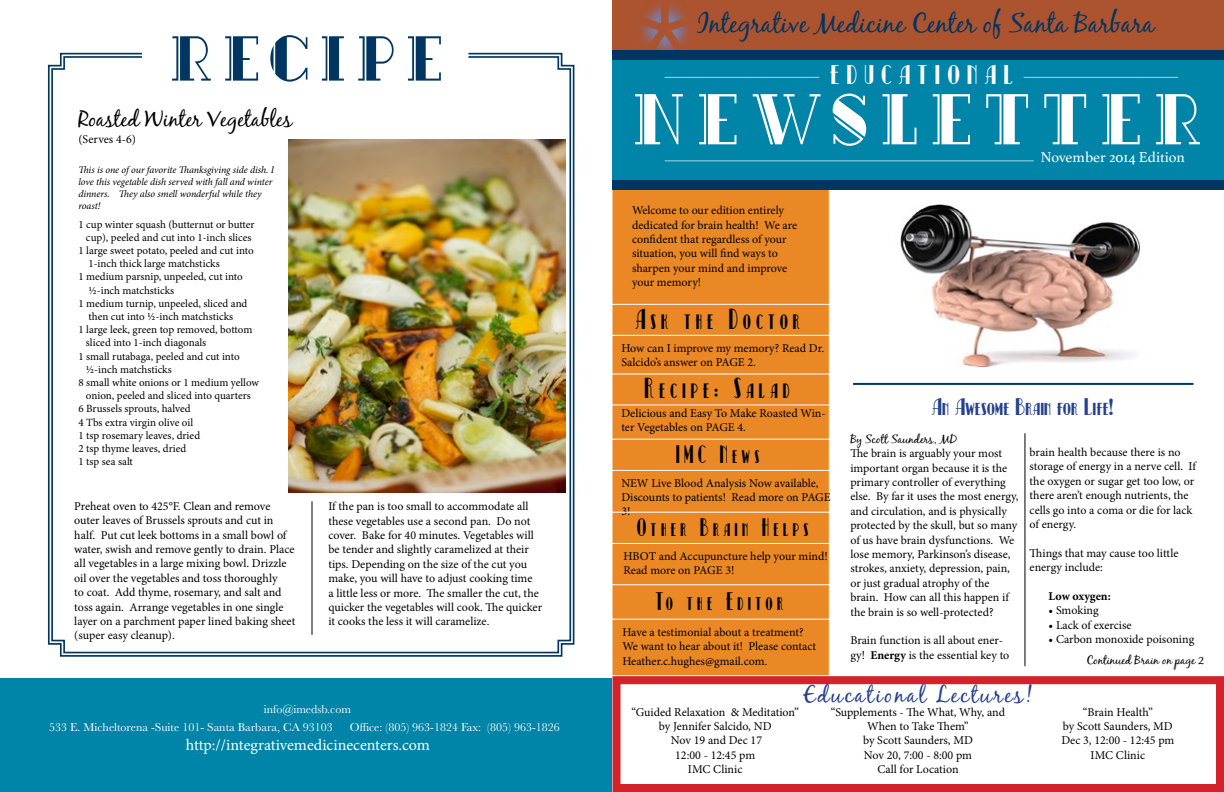
<style>
.page{position:relative;width:1224px;height:792px;background:#fff}
.page>*{position:absolute;margin:0;border:0;box-sizing:border-box;transform-origin:0 0}
.t1{font:72px "Rialto NF";letter-spacing:.2em;color:#fff;scale:.83 1}
.t2{font:63.6px "Rialto NF";letter-spacing:.2em;color:#003661;scale:.83 1}
.t3{font:28.8px "Kismet NF";letter-spacing:.2em;color:#000;scale:.83 1}
.t4{font:27px "Black Jack";color:#003661}
.t5{font:27px "Kismet NF";letter-spacing:.27em;color:#fff}
.t6{font:25.2px "Kismet NF";letter-spacing:.2em;color:#000;scale:.83 1}
.t7{font:24px "Kismet NF";color:#25408f}
.t8{font:23px "Black Jack";letter-spacing:.09em;color:#25408f}
.t9{font:22px "Black Jack";color:#000}
.t10{font:16px "Minion Pro";color:#fff}
.t11{font:15px "Athelas";color:#fff}
.t12{font:12px/14.4px "Minion Pro";color:#000}
.t13{font:12px/17.6px "Baskerville";color:#fff}
.t14{font:12px "Black Jack";color:#000}
.t15{font:700 12px "Minion Pro";letter-spacing:-.005em;color:#000}
.t16{font:11px "Minion Pro";letter-spacing:-.005em;color:#000}
.t17{font:italic 10px/12px "Minion Pro";letter-spacing:-.005em;color:#000}
.s1{font-weight:700}
</style>
<div class="page">
<svg style="left:50px;top:55px;width:522px;height:599px"></svg>
<svg style="left:142px;top:55px;width:326px;height:42px"></svg>
<img style="left:288px;top:140px;width:277px;height:352px">
<div style="left:0;top:678px;width:612px;height:114px;background:#0084a7"></div>
<hr style="left:312px;top:501px;width:1px;height:134px;background:#000">
<div style="left:612px;top:1px;width:217px;height:675px;background:#ea8825"></div>
<div style="left:608px;top:584px;width:223px;height:36px;border:1px solid #fff"></div>
<div style="left:612px;top:59px;width:612px;height:121px;background:#0084a7"></div>
<hr style="left:665px;top:160px;width:369px;height:1px;background:#fff">
<div style="left:612px;top:0;width:612px;height:50px;background:#ac5330"></div>
<hr style="left:665px;top:77px;width:154px;height:1px;background:#fff">
<div style="left:612px;top:180px;width:612px;height:10px;background:#003661"></div>
<div style="left:612px;top:50px;width:612px;height:9px;background:#003661"></div>
<hr style="left:853px;top:383px;width:340px;height:2px;background:#003661">
<img style="left:900px;top:204px;width:241px;height:164px">
<div style="left:604px;top:304px;width:227px;height:32px;border:1px solid #fff"></div>
<div style="left:604px;top:439px;width:227px;height:32px;border:1px solid #fff"></div>
<div style="left:612px;top:676px;width:612px;height:116px;border:8px solid #d2232a"></div>
<hr style="left:1024px;top:433px;width:1px;height:233px;background:#000">
<hr style="left:1024px;top:77px;width:154px;height:1px;background:#fff">
<img style="left:640px;top:3px;width:48px;height:47px">
<div style="left:610px;top:512px;width:226px;height:32px;border:1px solid #fff"></div>
<h2 class="t2" style="left:170px;top:27px;width:330px">RECIPE</h2>
<h3 class="t9" style="left:78px;top:105px;width:215px">Roasted Winter Vegetables</h3>
<p class="t12" style="left:78px;top:132px;width:59px">(Serves 4-6)</p>
<p class="t17" style="left:78px;top:164px;width:197px">This is one of our favorite Thanksgiving side dish. I love this vegetable dish served with fall and winter dinners. They also smell wonderful while they roast!</p>
<p class="t16" style="left:78px;top:217px;width:178px">1 cup winter squash (butternut or butter</p>
<p class="t16" style="left:86px;top:230px;width:167px">cup), peeled and cut into 1-inch slices</p>
<p class="t16" style="left:78px;top:243px;width:177px">1 large sweet potato, peeled and cut into</p>
<p class="t16" style="left:88px;top:256px;width:133px">1-inch thick large matchsticks</p>
<p class="t16" style="left:78px;top:270px;width:166px">1 medium parsnip, unpeeled, cut into</p>
<p class="t16" style="left:88px;top:283px;width:87px">½-inch matchsticks</p>
<p class="t16" style="left:78px;top:296px;width:171px">1 medium turnip, unpeeled, sliced and</p>
<p class="t16" style="left:88px;top:309px;width:146px">then cut into ½-inch matchsticks</p>
<p class="t16" style="left:78px;top:322px;width:175px">1 large leek, green top removed, bottom</p>
<p class="t16" style="left:86px;top:336px;width:122px">sliced into 1-inch diagonals</p>
<p class="t16" style="left:78px;top:349px;width:163px">1 small rutabaga, peeled and cut into</p>
<p class="t16" style="left:86px;top:362px;width:87px">½-inch matchsticks</p>
<p class="t16" style="left:78px;top:375px;width:182px">8 small white onions or 1 medium yellow</p>
<p class="t16" style="left:86px;top:388px;width:166px">onion, peeled and sliced into quarters</p>
<p class="t16" style="left:78px;top:402px;width:114px">6 Brussels sprouts, halved</p>
<p class="t16" style="left:78px;top:415px;width:116px">4 Tbs extra virgin olive oil</p>
<p class="t16" style="left:78px;top:428px;width:123px">1 tsp rosemary leaves, dried</p>
<p class="t16" style="left:78px;top:441px;width:109px">2 tsp thyme leaves, dried</p>
<p class="t16" style="left:78px;top:454px;width:56px">1 tsp sea salt</p>
<p class="t12" style="left:74px;top:499px;width:223px">Preheat oven to 425°F. Clean and remove outer leaves of Brussels sprouts and cut in half. Put cut leek bottoms in a small bowl of water, swish and remove gently to drain. Place all vegetables in a large mixing bowl. Drizzle oil over the vegetables and toss thoroughly<br>to coat. Add thyme, rosemary, and salt and toss again. Arrange vegetables in one single layer on a parchment paper lined baking sheet (super easy cleanup).</p>
<p class="t12" style="left:328px;top:499px;width:215px">If the pan is too small to accommodate all these vegetables use a second pan. Do not cover. Bake for 40 minutes. Vegetables will be tender and slightly caramelized at their tips. Depending on the size of the cut you make, you will have to adjust cooking time<br>a little less or more. The smaller the cut, the quicker the vegetables will cook. The quicker it cooks the less it will caramelize.</p>
<p class="t13" style="left:49px;top:700px;width:304px;text-indent:215px">info@imedsb.com<br>533 E. Micheltorena -Suite 101- Santa Barbara, CA 93103</p>
<p class="t13" style="left:350px;top:718px;width:211px">Office: (805) 963-1824 Fax: (805) 963-1826</p>
<h3 class="t10" style="left:186px;top:734px;width:246px">http://integrativemedicinecenters.com</h3>
<h3 class="t4" style="left:697px;top:6px;width:459px">Integrative Medicine Center of Santa Barbara</h3>
<h3 class="t5" style="left:830px;top:63px;width:185px">EDUCATIONAL</h3>
<h1 class="t1" style="left:633px;top:84px;width:687px">NEWSLETTER</h1>
<p class="t12" style="left:632px;top:203px;width:167px">Welcome to our edition entirely dedicated for brain health! We are confident that regardless of your situation, you will find ways to sharpen your mind and improve your memory!</p>
<h3 class="t3" style="left:635px;top:306px;width:200px">Ask the Doctor</h3>
<p class="t12" style="left:621px;top:341px;width:204px">How can I improve my memory? Read Dr.<br>Salcido’s answer on PAGE 2.</p>
<p class="t11" style="left:1041px;top:145px;width:146px">November 2014 Edition</p>
<h3 class="t3" style="left:645px;top:375px;width:176px">Recipe: Salad</h3>
<h3 class="t7" style="left:932px;top:396px;width:183px">An Awesome Brain for Life!</h3>
<p class="t12" style="left:621px;top:406px;width:206px">Delicious and Easy To Make Roasted Win&shy;ter Vegetables on PAGE 4.</p>
<p class="t14" style="left:850px;top:432px;width:108px">By Scott Saunders, MD</p>
<p class="t12" style="left:850px;top:446px;width:170px">The brain is arguably your most important organ because it is the primary controller of everything else. By far it uses the most energy, and circulation, and is physically protected by the skull, but so many of us have brain dysfunctions. We lose memory, Parkinson’s disease, strokes, anxiety, depression, pain, or just gradual atrophy of the brain. How can all this happen if the brain is so well-protected?</p>
<p class="t12" style="left:850px;top:633px;width:161px">Brain function is all about ener&shy;gy! <span class="s1">Energy</span> is the essential key to</p>
<h3 class="t6" style="left:676px;top:443px;width:102px">IMC News</h3>
<p class="t12" style="left:1030px;top:445px;width:168px">brain health because there is no storage of energy in a nerve cell. If the oxygen or sugar get too low, or there aren’t enough nutrients, the cells go into a coma or die for lack of energy.</p>
<p class="t12" style="left:1030px;top:546px;width:150px">Things that may cause too little energy include:</p>
<p class="t15" style="left:1049px;top:588px;width:64px">Low oxygen:</p>
<p class="t12" style="left:1049px;top:603px;width:52px">• Smoking</p>
<p class="t12" style="left:1049px;top:618px;width:85px">• Lack of exercise</p>
<p class="t12" style="left:1049px;top:632px;width:147px">• Carbon monoxide poisoning</p>
<p class="t12" style="left:621px;top:476px;width:211px">NEW Live Blood Analysis Now available,<br>Discounts to patients! Read more on PAGE<br>3!</p>
<h3 class="t6" style="left:637px;top:516px;width:209px">Other Brain Helps</h3>
<p class="t12" style="left:623px;top:549px;width:206px">HBOT and Accupuncture help your mind!<br>Read more on PAGE 3!</p>
<h3 class="t6" style="left:655px;top:590px;width:155px">To the Editor</h3>
<p class="t12" style="left:622px;top:625px;width:195px">Have a testimonial about a treatment?<br>We want to hear about it! Please contact<br>Heather.c.hughes@gmail.com.</p>
<p class="t12" style="left:631px;top:705px;width:169px;text-align:center">“Guided Relaxation &amp; Meditation” by Jennifer Salcido, ND<br>Nov 19 and Dec 17<br>12:00 - 12:45 pm<br>IMC Clinic</p>
<p class="t12" style="left:831px;top:705px;width:176px;text-align:center">“Supplements - The What, Why, and<br>When to Take Them”<br>by Scott Saunders, MD<br>Nov 20, 7:00 - 8:00 pm<br>Call for Location</p>
<p class="t14" style="left:1086px;top:653px;width:119px">Continued Brain on page 2</p>
<h3 class="t8" style="left:803px;top:681px;width:231px">Educational Lectures!</h3>
<p class="t12" style="left:1061px;top:705px;width:115px;text-align:center">“Brain Health”<br>by Scott Saunders, MD<br>Dec 3, 12:00 - 12:45 pm<br>IMC Clinic</p>
</div>
